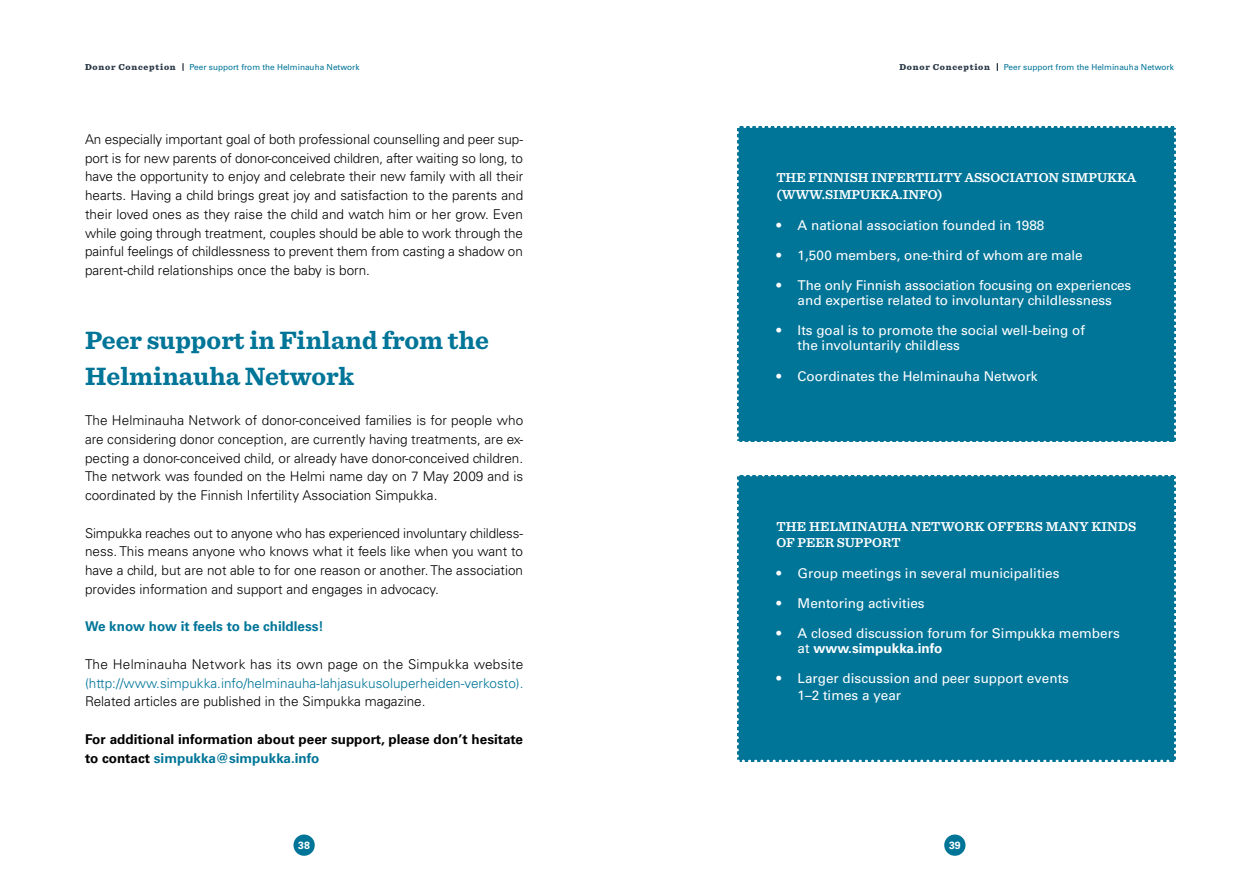
<style>
.page{position:relative;width:1259px;height:893px;background:#fff}
.page>*{position:absolute;margin:0;border:0;box-sizing:border-box;transform-origin:0 0}
.t1{font:700 26.25px/36px "Sentinel";color:#007598}
.t2{font:300 13.5px/18.8px "Univers LT Std";color:#000;text-align:justify}
.t3{font:13.5px/15px "Univers LT Std";color:#fff}
.t4{font:600 13.5px/16.2px "Sentinel";color:#fff}
.t5{font:700 13.5px/18.8px "Univers LT Std";color:#000}
.t6{font:300 13.5px "Univers LT Std";color:#007598}
.t7{font:300 13.5px "Univers LT Std";letter-spacing:.02em;color:#000}
.t8{font:700 13.5px "Univers LT Std";color:#007598}
.t9{font:700 10.5px "Univers LT Std";color:#fff}
.t10{font:900 9px "Sentinel";letter-spacing:.08em;color:#293745}
.t11{font:8.25px "Univers LT Std";color:#007598}
.s1{color:#007598}
.s2{font-weight:700}
</style>
<div class="page">
<div style="left:944px;top:834px;width:21px;height:22px;background:#007598;border-radius:50%"></div>
<div style="left:293px;top:834px;width:22px;height:22px;background:#007598;border-radius:50%"></div>
<svg style="left:182px;top:64px;width:2px;height:7px"></svg>
<div style="left:737px;top:475px;width:439px;height:287px;background:#007598"></div>
<div style="left:737px;top:126px;width:439px;height:316px;background:#007598"></div>
<svg style="left:996px;top:64px;width:2px;height:7px"></svg>
<p class="t10" style="left:85px;top:60px;width:92px">Donor Conception</p>
<p class="t11" style="left:189px;top:62px;width:172px">Peer support from the Helminauha Network</p>
<p class="t2" style="left:85px;top:130px;width:439px">An especially important goal of both professional counselling and peer sup&shy;port is for new parents of donor-conceived children, after waiting so long, to have the opportunity to enjoy and celebrate their new family with all their hearts. Having a child brings great joy and satisfaction to the parents and their loved ones as they raise the child and watch him or her grow. Even while going through treatment, couples should be able to work through the painful feelings of childlessness to prevent them from casting a shadow on parent-child relationships once the baby is born.</p>
<h1 class="t1" style="left:85px;top:321px;width:405px">Peer support in Finland from the<br>Helminauha Network</h1>
<p class="t2" style="left:85px;top:411px;width:440px">The Helminauha Network of donor-conceived families is for people who are considering donor conception, are currently having treatments, are ex&shy;pecting a donor-conceived child, or already have donor-conceived children.<br>The network was founded on the Helmi name day on 7 May 2009 and is coordinated by the Finnish Infertility Association Simpukka.</p>
<p class="t2" style="left:85px;top:523px;width:439px">Simpukka reaches out to anyone who has experienced involuntary childless&shy;ness. This means anyone who knows what it feels like when you want to have a child, but are not able to for one reason or another. The association provides information and support and engages in advocacy.</p>
<p class="t8" style="left:85px;top:619px;width:240px">We know how it feels to be childless!</p>
<p class="t7" style="left:85px;top:656px;width:440px">The Helminauha Network has its own page on the Simpukka website</p>
<p class="t6" style="left:85px;top:675px;width:440px">(http://www.simpukka.info/helminauha-lahjasukusoluperheiden-verkosto).</p>
<p class="t2" style="left:85px;top:692px;width:342px">Related articles are published in the Simpukka magazine.</p>
<p class="t5" style="left:85px;top:730px;width:439px">For additional information about peer support, please don’t hesitate to contact <span class="s1">simpukka@simpukka.info</span></p>
<p class="t10" style="left:899px;top:60px;width:92px">Donor Conception</p>
<p class="t11" style="left:1003px;top:62px;width:172px">Peer support from the Helminauha Network</p>
<p class="t4" style="left:776px;top:169px;width:361px">THE FINNISH INFERTILITY ASSOCIATION SIMPUKKA (WWW</p>
<p class="t4" style="left:821px;top:185px;width:122px">.SIMPUKKA.INFO)</p>
<p class="t3" style="left:776px;top:218px;width:270px">• A national association founded in 1988</p>
<p class="t3" style="left:776px;top:248px;width:308px">• 1,500 members, one-third of whom are male</p>
<p class="t3" style="left:776px;top:278px;width:356px;text-align:center">• The only Finnish association focusing on experiences and expertise related to involuntary childlessness</p>
<p class="t3" style="left:797px;top:323px;width:289px;text-indent:-21px">• Its goal is to promote the social well-being of the involuntarily childless</p>
<p class="t3" style="left:776px;top:369px;width:263px">• Coordinates the Helminauha Network</p>
<p class="t4" style="left:776px;top:518px;width:361px">THE HELMINAUHA NETWORK OFFERS MANY KINDS<br>OF PEER SUPPORT</p>
<p class="t3" style="left:776px;top:566px;width:285px">• Group meetings in several municipalities</p>
<p class="t3" style="left:776px;top:596px;width:150px">• Mentoring activities</p>
<p class="t3" style="left:797px;top:626px;width:324px;text-indent:-21px">• A closed discussion forum for Simpukka members at <span class="s2">www.simpukka.info</span></p>
<p class="t3" style="left:797px;top:671px;width:273px;line-height:16.2px;text-indent:-21px">• Larger discussion and peer support events<br>1–2 times a year</p>
<p class="t9" style="left:298px;top:839px;width:13px">38</p>
<p class="t9" style="left:949px;top:839px;width:13px">39</p>
</div>
